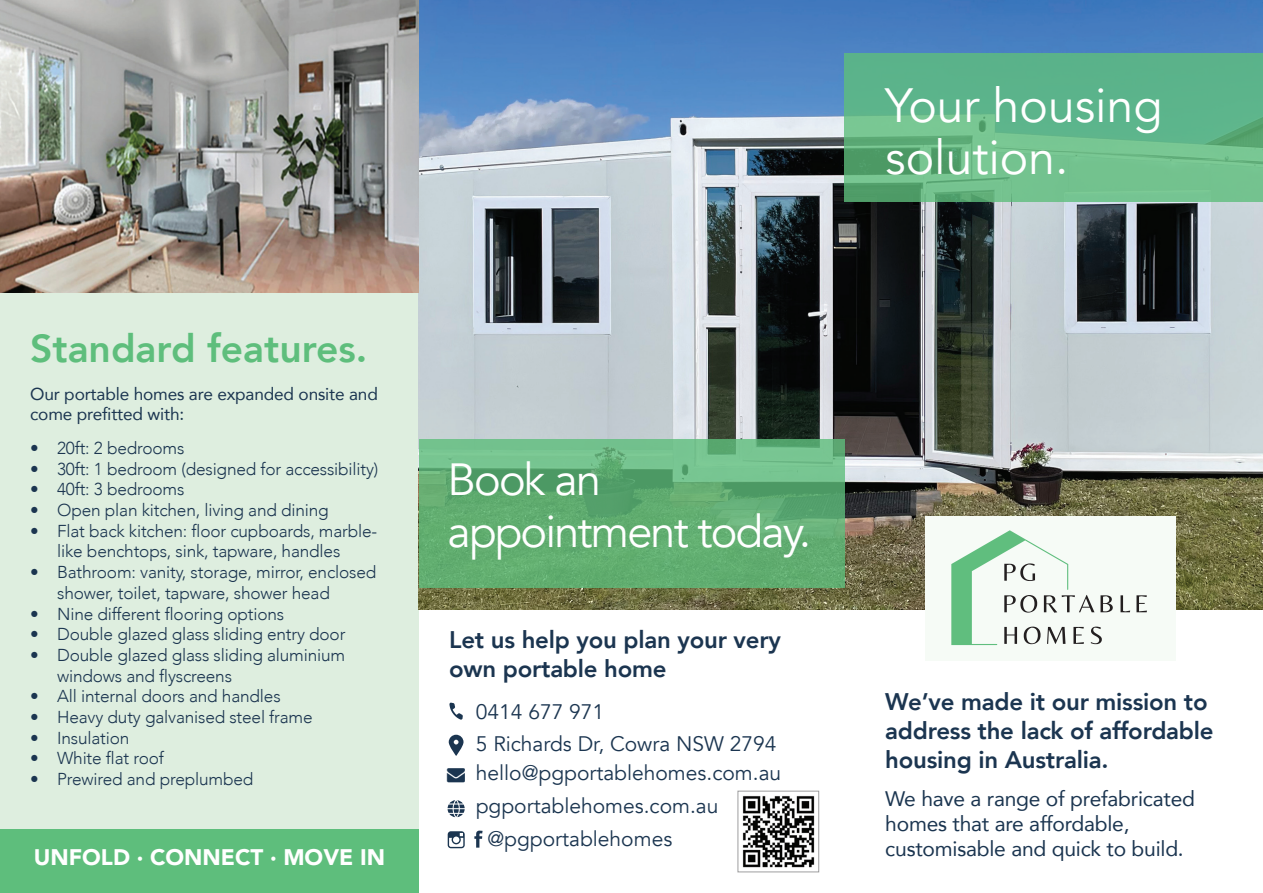
<style>
.page{position:relative;width:1263px;height:893px;background:#fff}
.page>*{position:absolute;margin:0;border:0;box-sizing:border-box;transform-origin:0 0}
.t1{font:48px/52.5px "Avenir";color:#fff}
.t2{font:45px/52.5px "Avenir";letter-spacing:-.04em;color:#fff}
.t3{font:800 39px "Avenir";color:#5ebe7c}
.t4{font:800 24px/28.8px "Avenir";letter-spacing:-.01em;color:#1b3550}
.t5{font:900 22.5px "Avenir";color:#fff}
.t6{font:21px "Avenir";color:#1b3550}
.t7{font:21px/25.2px "Avenir";letter-spacing:-.01em;color:#1b3550}
.t8{font:300 17.25px/20.7px "Avenir";letter-spacing:-.01em;color:#1b3550}
.t9{font:17.25px/20.7px "Avenir";letter-spacing:-.01em;color:#1b3550}
</style>
<div class="page">
<div style="left:0;top:0;width:419px;height:893px;background:#deeedf"></div>
<img style="left:419px;top:0;width:844px;height:609px">
<svg style="left:844px;top:53px;width:419px;height:149px;fill:#5cb48b"></svg>
<svg style="left:419px;top:439px;width:425px;height:149px;fill:#62ae71"></svg>
<img style="left:0;top:0;width:419px;height:293px">
<div style="left:0;top:829px;width:419px;height:64px;background:#5ebe7c"></div>
<svg style="left:449px;top:735px;width:14px;height:21px"></svg>
<svg style="left:449px;top:702px;width:14px;height:18px"></svg>
<svg style="left:448px;top:800px;width:17px;height:17px"></svg>
<svg style="left:448px;top:831px;width:17px;height:17px"></svg>
<svg style="left:474px;top:831px;width:9px;height:17px"></svg>
<img style="left:742px;top:795px;width:73px;height:73px">
<div style="left:737px;top:791px;width:82px;height:81px;border:1px solid #9e9e9f"></div>
<div style="left:925px;top:516px;width:251px;height:145px;background:#f6fbf6"></div>
<svg style="left:1120px;top:595px;width:10px;height:17px"></svg>
<svg style="left:1136px;top:595px;width:11px;height:17px"></svg>
<svg style="left:951px;top:530px;width:162px;height:115px"></svg>
<p class="t3" style="left:30px;top:318px;width:339px">Standard features.</p>
<p class="t9" style="left:30px;top:383px;width:349px">Our portable homes are expanded onsite and come prefitted with:</p>
<p class="t8" style="left:30px;top:438px;width:156px">• 20ft: 2 bedrooms</p>
<p class="t8" style="left:30px;top:458px;width:350px">• 30ft: 1 bedroom (designed for accessibility)</p>
<p class="t8" style="left:30px;top:479px;width:156px">• 40ft: 3 bedrooms</p>
<p class="t8" style="left:30px;top:500px;width:300px">• Open plan kitchen, living and dining</p>
<p class="t8" style="left:30px;top:520px;width:349px;text-align:center">• Flat back kitchen: floor cupboards, marble&shy;like benchtops, sink, tapware, handles</p>
<p class="t8" style="left:57px;top:562px;width:321px;text-indent:-27px">• Bathroom: vanity, storage, mirror, enclosed shower, toilet, tapware, shower head</p>
<p class="t8" style="left:30px;top:603px;width:256px">• Nine different flooring options</p>
<p class="t8" style="left:30px;top:624px;width:317px">• Double glazed glass sliding entry door</p>
<p class="t8" style="left:57px;top:645px;width:290px;text-indent:-27px">• Double glazed glass sliding aluminium windows and flyscreens</p>
<p class="t8" style="left:30px;top:686px;width:252px">• All internal doors and handles</p>
<p class="t8" style="left:30px;top:707px;width:284px">• Heavy duty galvanised steel frame</p>
<p class="t8" style="left:30px;top:727px;width:101px">• Insulation</p>
<p class="t8" style="left:30px;top:748px;width:135px">• White flat roof</p>
<p class="t8" style="left:30px;top:769px;width:225px">• Prewired and preplumbed</p>
<p class="t5" style="left:34px;top:838px;width:353px">UNFOLD · CONNECT · MOVE IN</p>
<p class="t2" style="left:448px;top:454px;width:365px">Book an appointment today.</p>
<p class="t4" style="left:449px;top:625px;width:333px">Let us help you plan your very own portable home</p>
<p class="t6" style="left:476px;top:699px;width:130px">0414 677 971</p>
<p class="t6" style="left:476px;top:732px;width:302px">5 Richards Dr, Cowra NSW 2794</p>
<p class="t6" style="left:476px;top:760px;width:307px">hello@pgportablehomes.com.au</p>
<p class="t6" style="left:476px;top:793px;width:244px">pgportablehomes.com.au</p>
<p class="t6" style="left:487px;top:826px;width:186px">@pgportablehomes</p>
<p class="t1" style="left:885px;top:80px;width:279px">Your housing solution.</p>
<p class="t4" style="left:885px;top:687px;width:330px">We’ve made it our mission to address the lack of affordable housing in Australia.</p>
<p class="t7" style="left:885px;top:785px;width:311px">We have a range of prefabricated homes that are affordable, customisable and quick to build.</p>
</div>
